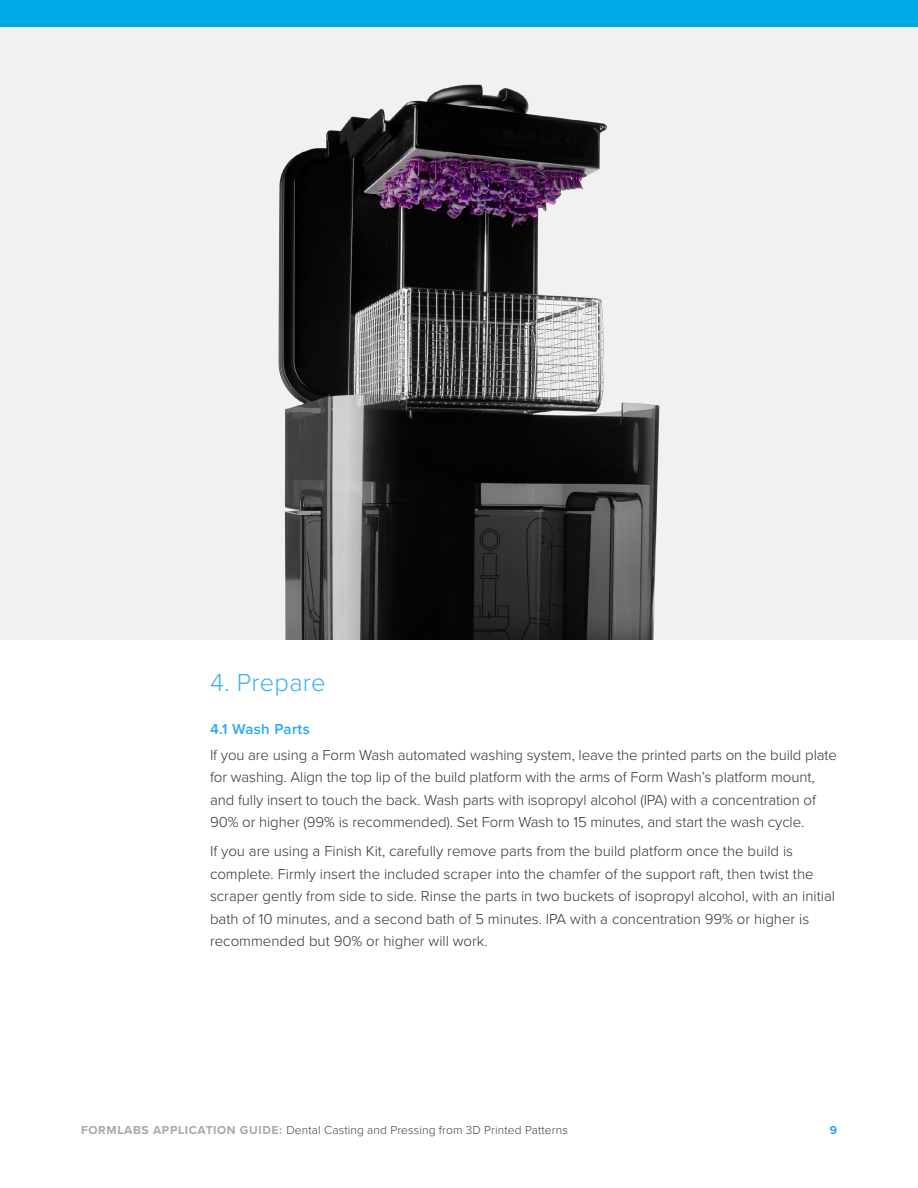
<style>
.page{position:relative;width:918px;height:1188px;background:#fff}
.page>*{position:absolute;margin:0;border:0;box-sizing:border-box;transform-origin:0 0}
.t1{font:300 25.5px "Proxima Nova";letter-spacing:.01em;color:#3cb1f3}
.t2{font:300 15px/22.5px "Proxima Nova";color:#323238}
.t3{font:600 15px "Proxima Nova";letter-spacing:.025em;color:#26a9f2}
.t4{font:300 12px "Proxima Nova";letter-spacing:.01em;color:#414042}
.t5{font:700 12px "Proxima Nova";color:#26a9f2}
.s1{font-weight:700;color:#a7a9ac}
</style>
<div class="page">
<div style="left:0;top:0;width:918px;height:27px;background:#00aae7"></div>
<img style="left:0;top:27px;width:918px;height:612px">
<h1 class="t1" style="left:210px;top:663px;width:117px">4. Prepare</h1>
<p class="t3" style="left:210px;top:718px;width:101px">4.1 Wash Parts</p>
<p class="t2" style="left:210px;top:742px;width:629px">If you are using a Form Wash automated washing system, leave the printed parts on the build plate for washing. Align the top lip of the build platform with the arms of Form Wash’s platform mount, and fully insert to touch the back. Wash parts with isopropyl alcohol (IPA) with a concentration of 90% or higher (99% is recommended). Set Form Wash to 15 minutes, and start the wash cycle.</p>
<p class="t2" style="left:210px;top:839px;width:627px">If you are using a Finish Kit, carefully remove parts from the build platform once the build is complete. Firmly insert the included scraper into the chamfer of the support raft, then twist the scraper gently from side to side. Rinse the parts in two buckets of isopropyl alcohol, with an initial bath of 10 minutes, and a second bath of 5 minutes. IPA with a concentration 99% or higher is recommended but 90% or higher will work.</p>
<p class="t4" style="left:81px;top:1122px;width:488px"><span class="s1">FORMLABS APPLICATION GUIDE:</span> Dental Casting and Pressing from 3D Printed Patterns</p>
<p class="t5" style="left:830px;top:1122px;width:9px">9</p>
</div>
